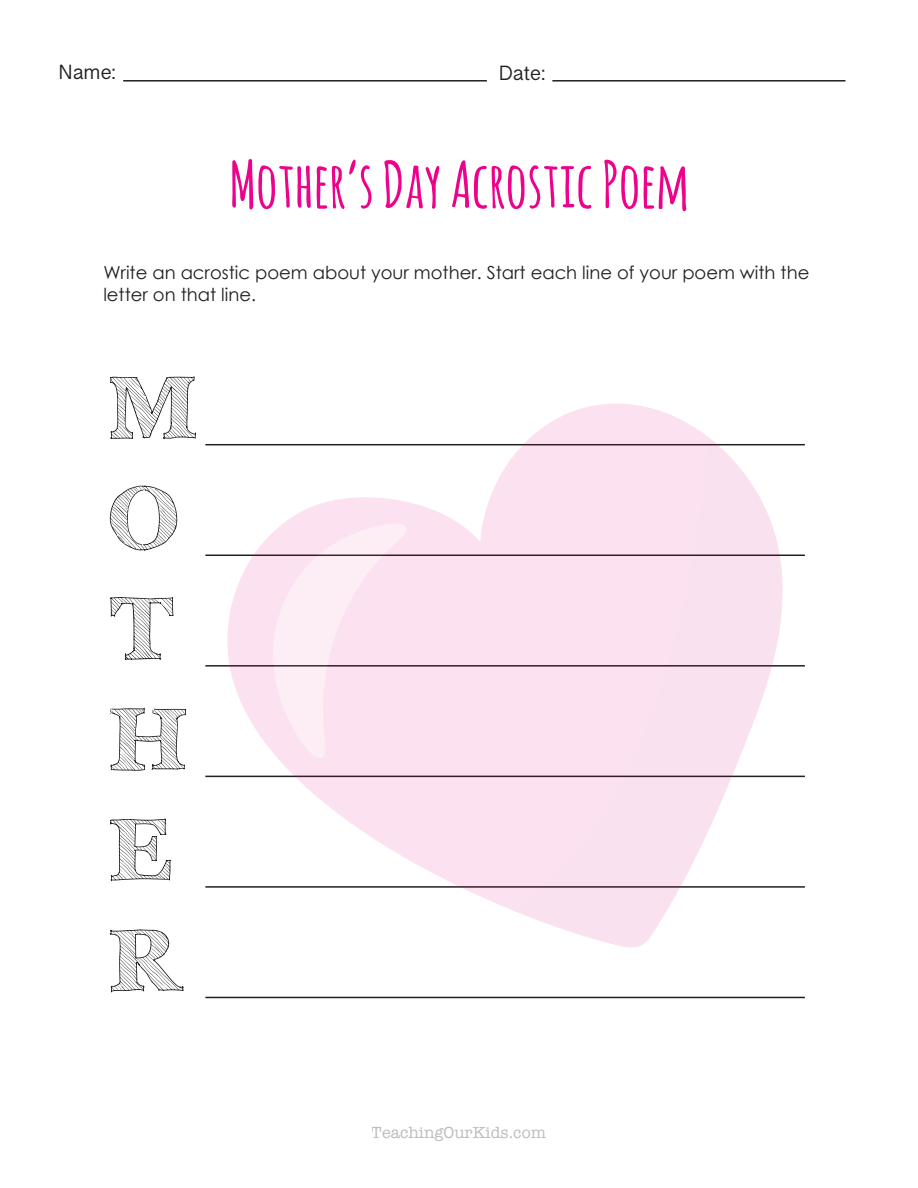
<style>
.page{position:relative;width:918px;height:1188px;background:#fff}
.page>*{position:absolute;margin:0;border:0;box-sizing:border-box;transform-origin:0 0}
.t1{font:90px/110.6px "Archistico";color:#231f20}
.t2{font:700 63px "Amatic";letter-spacing:.025em;color:#ed028c}
.t3{font:21px "Kannada Sangam MN";color:#231f20}
.t4{font:18px/21.6px "Century Gothic";color:#231f20}
.t5{font:16.5px "American Typewriter";color:#757679}
</style>
<div class="page">
<hr style="left:205px;top:444px;width:600px;height:1px;background:#231f20">
<hr style="left:205px;top:555px;width:600px;height:1px;background:#231f20">
<hr style="left:205px;top:665px;width:600px;height:2px;background:#231f20">
<hr style="left:205px;top:776px;width:600px;height:1px;background:#231f20">
<hr style="left:205px;top:886px;width:600px;height:2px;background:#231f20">
<hr style="left:205px;top:997px;width:600px;height:1px;background:#231f20">
<hr style="left:123px;top:80px;width:364px;height:2px;background:#231f20">
<hr style="left:552px;top:80px;width:294px;height:2px;background:#231f20">
<img style="left:226px;top:404px;width:558px;height:543px">
<p class="t3" style="left:58px;top:59px;width:59px">Name:</p>
<p class="t3" style="left:499px;top:61px;width:48px">Date:</p>
<h2 class="t2" style="left:230px;top:140px;width:460px">Mother’s Day Acrostic Poem</h2>
<p class="t4" style="left:103px;top:262px;width:708px">Write an acrostic poem about your mother. Start each line of your poem with the letter on that line.</p>
<h1 class="t1" style="left:109px;top:354px;width:89px">M<br>O<br>T<br>H<br>E<br>R</h1>
<p class="t5" style="left:372px;top:1120px;width:176px">TeachingOurKids.com</p>
</div>
